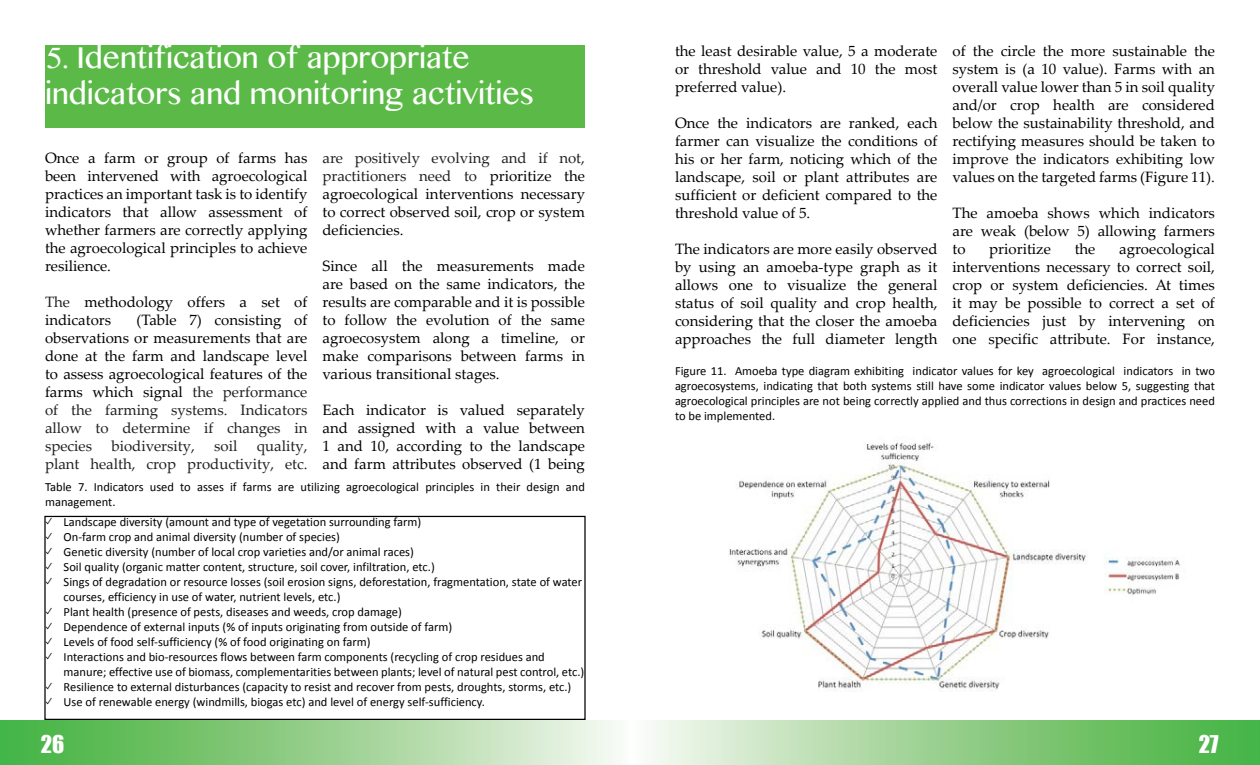
<style>
.page{position:relative;width:1260px;height:765px;background:#fff}
.page>*{position:absolute;margin:0;border:0;box-sizing:border-box;transform-origin:0 0}
.t1{font:30px/36px "Oriya MN";color:#fff}
.t2{font:22.5px "Impact";color:#fff}
.t3{font:15px/18px "Palatino Linotype";color:#000;text-align:justify}
.t4{font:15px/18px "Palatino Linotype";color:#231f20;text-align:right}
.t5{font:12.5px/15px "Calibri";color:#000}
.s1{color:#231f20}
.s2{font-family:"Apple SD Gothic Neo"}
</style>
<div class="page">
<svg style="left:650px;top:720px;width:610px;height:45px;background:#97d190"></svg>
<svg style="left:0;top:720px;width:616px;height:45px;background:#96d08f"></svg>
<div style="left:45px;top:45px;width:540px;height:83px;background:#5bba47"></div>
<div style="left:44px;top:516px;width:542px;height:204px;border:1px solid #000"></div>
<img style="left:729px;top:442px;width:456px;height:250px">
<h1 class="t1" style="left:45px;top:39px;width:491px">5. Identification of appropriate indicators and monitoring activities</h1>
<p class="t3" style="left:45px;top:148px;width:264px">Once a farm or group of farms has been intervened with agroecological practices an important task is to identify indicators that allow assessment of whether farmers are correctly applying the agroecological principles to achieve resilience.</p>
<p class="t3" style="left:45px;top:292px;width:264px"><span class="s1">The</span> methodology offers a set of indicators</p>
<p class="t3" style="left:45px;top:310px;width:264px;text-indent:91px">(Table 7) consisting of observations or measurements that are done at the farm and landscape level to assess agroecological features of the farms which signal <span class="s1">the performance of the farming systems. Indicators allow to determine if changes in species</span></p>
<p class="t4" style="left:45px;top:436px;width:264px">quality,<br>plant health, crop productivity, etc.</p>
<p class="t4" style="left:111px;top:436px;width:85px">biodiversity,</p>
<p class="t4" style="left:214px;top:436px;width:25px">soil</p>
<p class="t3" style="left:322px;top:148px;width:264px"><span class="s1">are positively evolving and if not, practitioners need to</span> prioritize the agroecological interventions necessary to correct observed soil, crop or system deficiencies.</p>
<p class="t3" style="left:322px;top:256px;width:264px">Since all the measurements made are based on the same indicators, the results are comparable and it is possible to follow the evolution of the same agroecosystem along a timeline, or make comparisons between farms in various transitional stages.</p>
<p class="t3" style="left:322px;top:400px;width:264px">Each indicator is valued separately and assigned with a value between 1 and 10, according to the landscape and farm attributes observed (1 being</p>
<p class="t5" style="left:45px;top:479px;width:541px">Table 7. Indicators used to asses if farms are utilizing agroecological principles in their design and management.</p>
<p class="t5" style="left:46px;top:515px;width:377px"><span class="s2">✓</span> Landscape diversity (amount and type of vegetation surrounding farm)</p>
<p class="t5" style="left:46px;top:530px;width:296px"><span class="s2">✓</span> On-farm crop and animal diversity (number of species)</p>
<p class="t5" style="left:46px;top:545px;width:370px"><span class="s2">✓</span> Genetic diversity (number of local crop varieties and/or animal races)</p>
<p class="t5" style="left:46px;top:560px;width:391px"><span class="s2">✓</span> Soil quality (organic matter content, structure, soil cover, infiltration, etc.)</p>
<p class="t5" style="left:64px;top:575px;width:520px;text-indent:-18px"><span class="s2">✓</span> Sings of degradation or resource losses (soil erosion signs, deforestation, fragmentation, state of water courses, efficiency in use of water, nutrient levels, etc.)</p>
<p class="t5" style="left:46px;top:605px;width:358px"><span class="s2">✓</span> Plant health (presence of pests, diseases and weeds, crop damage)</p>
<p class="t5" style="left:46px;top:620px;width:408px"><span class="s2">✓</span> Dependence of external inputs (% of inputs originating from outside of farm)</p>
<p class="t5" style="left:46px;top:635px;width:326px"><span class="s2">✓</span> Levels of food self-sufficiency (% of food originating on farm)</p>
<p class="t5" style="left:64px;top:650px;width:522px;text-indent:-18px"><span class="s2">✓</span> Interactions and bio-resources flows between farm components (recycling of crop residues and manure; effective use of biomass, complementarities between plants; level of natural pest control, etc.)</p>
<p class="t5" style="left:46px;top:680px;width:527px"><span class="s2">✓</span> Resilience to external disturbances (capacity to resist and recover from pests, droughts, storms, etc.)</p>
<p class="t5" style="left:46px;top:695px;width:441px"><span class="s2">✓</span> Use of renewable energy (windmills, biogas etc) and level of energy self-sufficiency.</p>
<p class="t3" style="left:952px;top:41px;width:264px">of the circle the more sustainable the system is (a 10 value). Farms with an overall value lower than 5 in soil quality and/or crop health are considered below the sustainability threshold, and rectifying measures should be taken to improve the indicators exhibiting low values on the targeted farms (Figure 11).</p>
<p class="t3" style="left:952px;top:203px;width:264px">The amoeba shows which indicators are weak (below 5) allowing farmers to</p>
<p class="t3" style="left:675px;top:41px;width:264px">the least desirable value, 5 a moderate or threshold value and 10 the most preferred value).</p>
<p class="t3" style="left:675px;top:113px;width:264px">Once the indicators are ranked, each farmer can visualize the conditions of his or her farm, noticing which of the landscape, soil or plant attributes are sufficient or deficient compared to the threshold value of 5.</p>
<p class="t3" style="left:675px;top:239px;width:264px">The indicators are more easily observed by using an amoeba-type graph as it allows one to visualize the general status of soil quality and crop health, considering that the closer the amoeba approaches the full diameter length</p>
<p class="t3" style="left:952px;top:239px;width:264px;text-indent:167px">agroecological interventions necessary to correct soil, crop or system deficiencies. At times it may be possible to correct a set of deficiencies just by intervening on one specific attribute. For instance,</p>
<p class="t5" style="left:675px;top:363px;width:542px;text-align:justify">Figure 11. Amoeba type diagram exhibiting indicator values for key agroecological indicators in two agroecosystems, indicating that both systems still have some indicator values below 5, suggesting that agroecological principles are not being correctly applied and thus corrections in design and practices need to be implemented.</p>
<p class="t3" style="left:989px;top:239px;width:63px">prioritize</p>
<p class="t3" style="left:1075px;top:239px;width:22px">the</p>
<h2 class="t2" style="left:41px;top:727px;width:25px">26</h2>
<h2 class="t2" style="left:1199px;top:727px;width:22px">27</h2>
</div>
